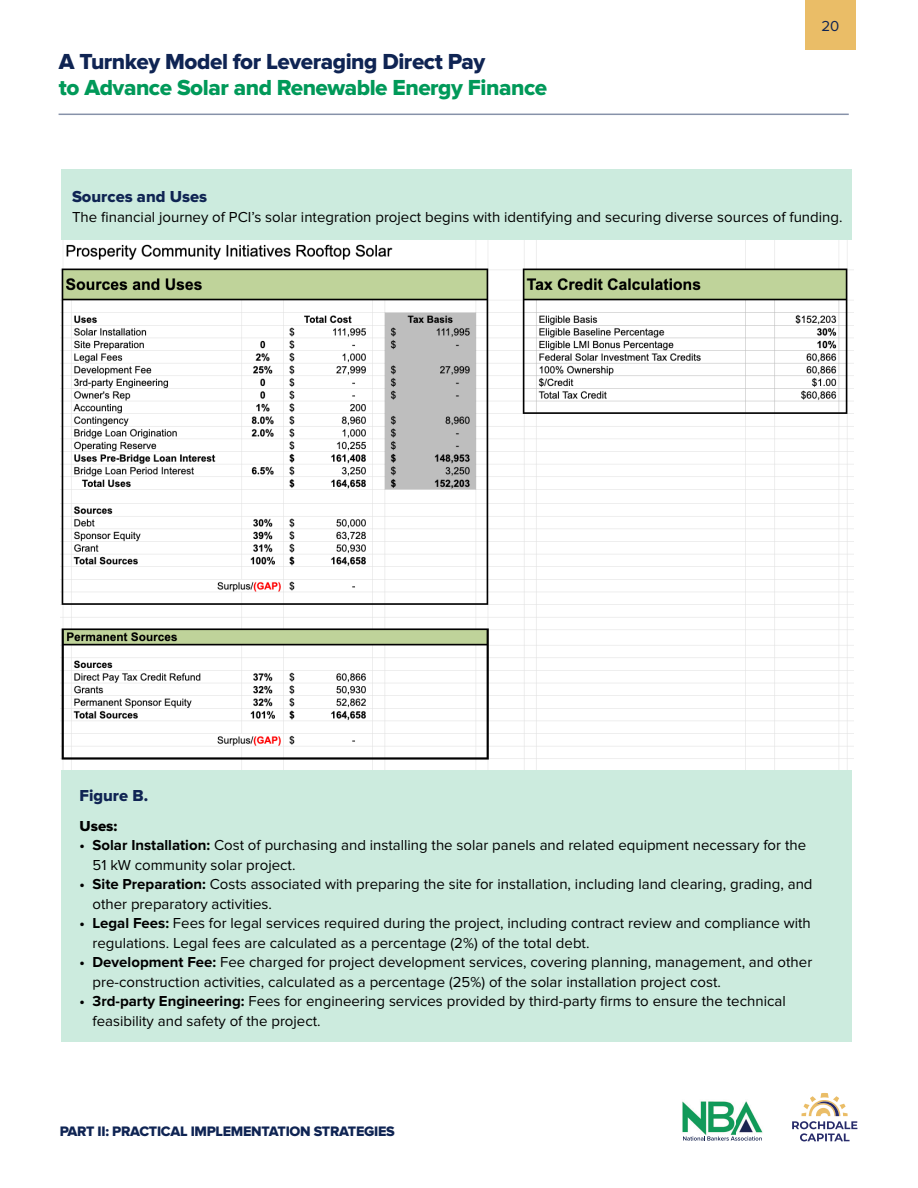
<style>
.page{position:relative;width:918px;height:1188px;background:#fff}
.page>*{position:absolute;margin:0;border:0;box-sizing:border-box;transform-origin:0 0}
.t1{font:22.65px/26px "Proxima Nova Extrabld";letter-spacing:-.02em;color:#009959}
.t2{font:16.5px "Proxima Nova Extrabld";color:#0f2453}
.t3{font:15px/19.5px "Proxima Nova";color:#000}
.t4{font:15px "Proxima Nova Extrabld";color:#000}
.t5{font:15px "Proxima Nova";color:#0f2453}
.t6{font:14.25px "Proxima Nova Extrabld";letter-spacing:-.02em;color:#0f2453}
.s1{color:#0f2453}
.s2{font-weight:700}
</style>
<div class="page">
<div style="left:62px;top:170px;width:790px;height:872px;background:#ccebde"></div>
<hr style="left:59px;top:114px;width:790px;height:1px;background:#8792a9">
<div style="left:805px;top:1px;width:51px;height:49px;background:#eabd67"></div>
<img style="left:61px;top:241px;width:792px;height:529px">
<img style="left:682px;top:1101px;width:81px;height:34px">
<svg style="left:683px;top:1136px;width:79px;height:5px"></svg>
<svg style="left:792px;top:1093px;width:65px;height:48px"></svg>
<p class="t1" style="left:59px;top:49px;width:490px"><span class="s1">A Turnkey Model for Leveraging Direct Pay<br></span>to Advance Solar and Renewable Energy Finance</p>
<p class="t5" style="left:821px;top:18px;width:19px">20</p>
<p class="t2" style="left:72px;top:187px;width:137px">Sources and Uses</p>
<p class="t3" style="left:72px;top:207px;width:772px">The financial journey of PCI’s solar integration project begins with identifying and securing diverse sources of funding.</p>
<p class="t2" style="left:80px;top:786px;width:70px">Figure B.</p>
<p class="t4" style="left:80px;top:817px;width:39px">Uses:</p>
<p class="t3" style="left:93px;top:836px;width:715px;text-indent:-13px"><span class="s2">• Solar Installation:</span> Cost of purchasing and installing the solar panels and related equipment necessary for the<br>51 kW community solar project.</p>
<p class="t3" style="left:93px;top:875px;width:722px;text-indent:-13px"><span class="s2">• Site Preparation:</span> Costs associated with preparing the site for installation, including land clearing, grading, and other preparatory activities.</p>
<p class="t3" style="left:93px;top:914px;width:720px;text-indent:-13px"><span class="s2">• Legal Fees:</span> Fees for legal services required during the project, including contract review and compliance with regulations. Legal fees are calculated as a percentage (2%) of the total debt.</p>
<p class="t3" style="left:93px;top:953px;width:721px;text-indent:-13px"><span class="s2">• Development Fee:</span> Fee charged for project development services, covering planning, management, and other pre-construction activities, calculated as a percentage (25%) of the solar installation project cost.</p>
<p class="t3" style="left:93px;top:992px;width:695px;text-indent:-13px"><span class="s2">• 3rd-party Engineering:</span> Fees for engineering services provided by third-party firms to ensure the technical feasibility and safety of the project.</p>
<p class="t6" style="left:60px;top:1123px;width:337px">PART II: PRACTICAL IMPLEMENTATION STRATEGIES</p>
</div>
